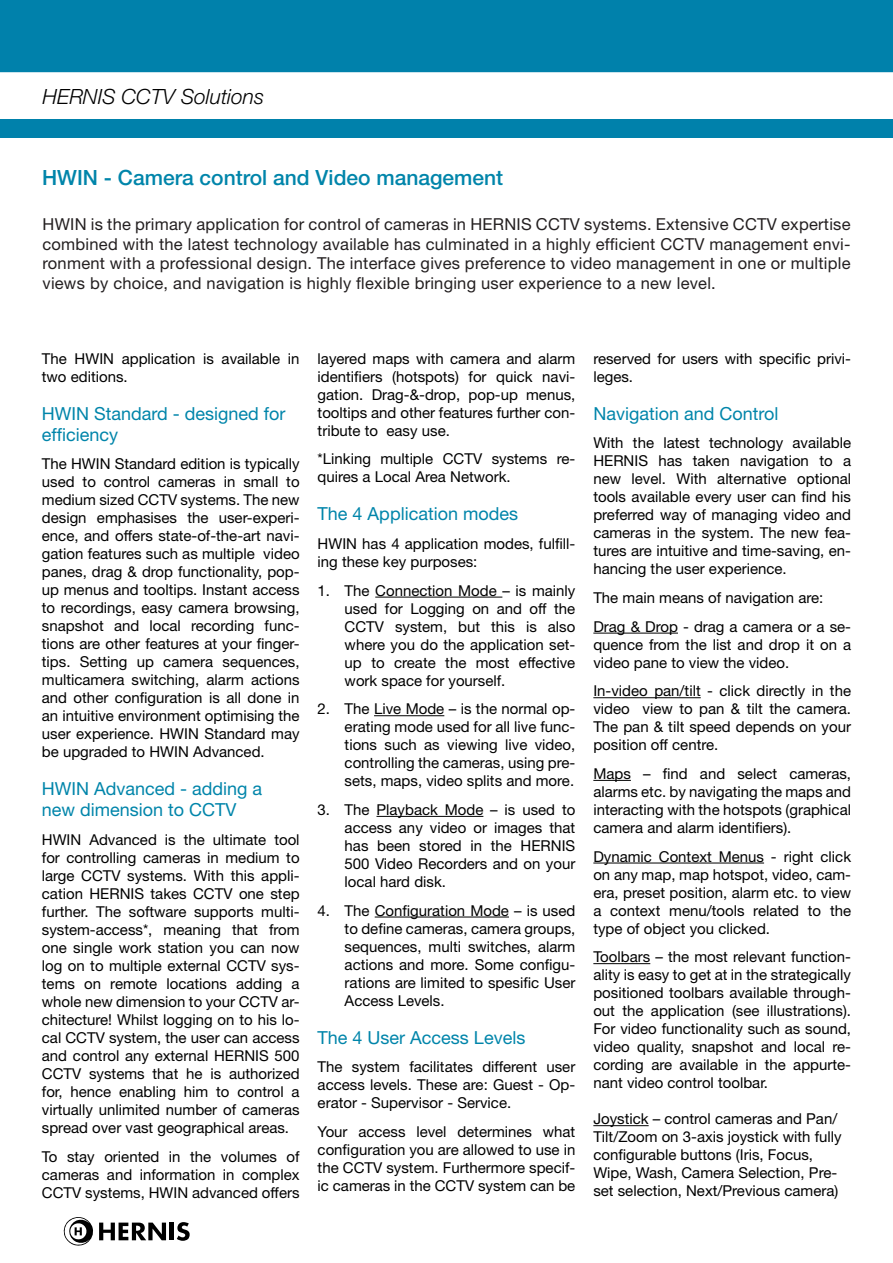
<style>
.page{position:relative;width:893px;height:1263px;background:#fff}
.page>*{position:absolute;margin:0;border:0;box-sizing:border-box;transform-origin:0 0}
.t1{font:500 21px "Helvetica Neue LT Pro";color:#0085aa}
.t2{font:italic 300 21px "Helvetica Neue LT Pro";color:#000}
.t3{font:18px/21px "Helvetica Neue LT Pro";color:#0085aa}
.t4{font:16.5px/19.8px "Helvetica Neue LT Pro";letter-spacing:.015em;color:#231f20;text-align:justify}
.t5{font:15px/18px "Helvetica Neue LT Pro";color:#000;text-align:justify}
</style>
<div class="page">
<div style="left:0;top:0;width:893px;height:72px;background:#0081ab"></div>
<div style="left:0;top:120px;width:893px;height:18px;background:#0081ab"></div>
<hr style="left:170px;top:1222px;width:4px;height:18px;background:#000">
<svg style="left:177px;top:1222px;width:13px;height:19px"></svg>
<svg style="left:64px;top:1217px;width:102px;height:28px"></svg>
<hr style="left:375px;top:597px;width:127px;height:1px;background:#000">
<hr style="left:374px;top:715px;width:70px;height:1px;background:#000">
<hr style="left:376px;top:816px;width:107px;height:1px;background:#000">
<hr style="left:375px;top:917px;width:134px;height:1px;background:#000">
<hr style="left:593px;top:633px;width:85px;height:1px;background:#000">
<hr style="left:593px;top:697px;width:108px;height:1px;background:#000">
<hr style="left:593px;top:780px;width:38px;height:1px;background:#000">
<hr style="left:593px;top:863px;width:171px;height:1px;background:#000">
<hr style="left:593px;top:963px;width:57px;height:1px;background:#000">
<hr style="left:593px;top:1125px;width:56px;height:1px;background:#000">
<h1 class="t2" style="left:43px;top:84px;width:223px">HERNIS CCTV Solutions</h1>
<h1 class="t1" style="left:42px;top:165px;width:463px">HWIN - Camera control and Video management</h1>
<p class="t4" style="left:43px;top:214px;width:810px">HWIN is the primary application for control of cameras in HERNIS CCTV systems. Extensive CCTV expertise combined with the latest technology available has culminated in a highly efficient CCTV management envi&shy;ronment with a professional design. The interface gives preference to video management in one or multiple views by choice, and navigation is highly flexible bringing user experience to a new level.</p>
<p class="t5" style="left:42px;top:349px;width:259px">The HWIN application is available in two editions.</p>
<p class="t3" style="left:42px;top:402px;width:245px">HWIN Standard - designed for efficiency</p>
<p class="t5" style="left:42px;top:455px;width:259px">The HWIN Standard edition is typically used to control cameras in small to medium sized CCTV systems. The new design emphasises the user-experi&shy;ence, and offers state-of-the-art navi&shy;gation features such as multiple video panes, drag &amp; drop functionality, pop&shy;up menus and tooltips. Instant access to recordings, easy camera browsing, snapshot and local recording func&shy;tions are other features at your finger&shy;tips. Setting up camera sequences, multicamera switching, alarm actions and other configuration is all done in an intuitive environment optimising the user experience. HWIN Standard may be upgraded to HWIN Advanced.</p>
<p class="t3" style="left:42px;top:778px;width:222px">HWIN Advanced - adding a new dimension to CCTV</p>
<p class="t5" style="left:42px;top:830px;width:259px">HWIN Advanced is the ultimate tool for controlling cameras in medium to large CCTV systems. With this appli&shy;cation HERNIS takes CCTV one step further. The software supports multi&shy;system-access*, meaning that from one single work station you can now log on to multiple external CCTV sys&shy;tems on remote locations adding a whole new dimension to your CCTV ar&shy;chitecture! Whilst logging on to his lo&shy;cal CCTV system, the user can access and control any external HERNIS 500<br>CCTV systems that he is authorized for, hence enabling him to control a virtually unlimited number of cameras spread over vast geographical areas.</p>
<p class="t5" style="left:42px;top:1147px;width:259px">To stay oriented in the volumes of cameras and information in complex CCTV systems, HWIN advanced offers</p>
<p class="t5" style="left:318px;top:349px;width:259px">layered maps with camera and alarm identifiers (hotspots) for quick navi&shy;gation. Drag-&amp;-drop, pop-up menus, tooltips and other features further con&shy;tribute to easy use.</p>
<p class="t5" style="left:318px;top:450px;width:259px">*Linking multiple CCTV systems re&shy;quires a Local Area Network.</p>
<p class="t3" style="left:318px;top:503px;width:202px">The 4 Application modes</p>
<p class="t5" style="left:318px;top:534px;width:259px">HWIN has 4 application modes, fulfill&shy;ing these key purposes:</p>
<p class="t5" style="left:345px;top:581px;width:232px;text-indent:-27px">1. The Connection Mode – is mainly used for Logging on and off the CCTV system, but this is also where you do the application set&shy;up to create the most effective work space for yourself.</p>
<p class="t5" style="left:345px;top:699px;width:232px;text-indent:-27px">2. The Live Mode – is the normal op&shy;erating mode used for all live func&shy;tions such as viewing live video, controlling the cameras, using pre&shy;sets, maps, video splits and more.</p>
<p class="t5" style="left:345px;top:800px;width:232px;text-indent:-27px">3. The Playback Mode – is used to access any video or images that has been stored in the HERNIS 500 Video Recorders and on your local hard disk.</p>
<p class="t5" style="left:345px;top:901px;width:232px;text-indent:-27px">4. The Configuration Mode – is used to define cameras, camera groups, sequences, multi switches, alarm actions and more. Some configu&shy;rations are limited to spesific User Access Levels.</p>
<p class="t3" style="left:318px;top:1026px;width:209px">The 4 User Access Levels</p>
<p class="t5" style="left:318px;top:1057px;width:259px">The system facilitates different user access levels. These are: Guest - Op&shy;erator - Supervisor - Service.</p>
<p class="t5" style="left:318px;top:1122px;width:259px">Your access level determines what configuration you are allowed to use in the CCTV system. Furthermore specif&shy;ic cameras in the CCTV system can be</p>
<p class="t5" style="left:593px;top:349px;width:259px">reserved for users with specific privi&shy;leges.</p>
<p class="t3" style="left:593px;top:402px;width:187px">Navigation and Control</p>
<p class="t5" style="left:593px;top:434px;width:259px">With the latest technology available HERNIS has taken navigation to a new level. With alternative optional tools available every user can find his preferred way of managing video and cameras in the system. The new fea&shy;tures are intuitive and time-saving, en&shy;hancing the user experience.</p>
<p class="t5" style="left:593px;top:583px;width:259px;line-height:28.7px">The main means of navigation are:<br>Drag &amp; Drop - drag a camera or a se-</p>
<p class="t5" style="left:593px;top:635px;width:259px">quence from the list and drop it on a video pane to view the video.</p>
<p class="t5" style="left:593px;top:681px;width:259px">In-video pan/tilt - click directly in the video view to pan &amp; tilt the camera.<br>The pan &amp; tilt speed depends on your position off centre.</p>
<p class="t5" style="left:593px;top:764px;width:259px">Maps – find and select cameras, alarms etc. by navigating the maps and interacting with the hotspots (graphical camera and alarm identifiers).</p>
<p class="t5" style="left:593px;top:847px;width:259px">Dynamic Context Menus - right click on any map, map hotspot, video, cam&shy;era, preset position, alarm etc. to view a context menu/tools related to the type of object you clicked.</p>
<p class="t5" style="left:593px;top:947px;width:259px">Toolbars – the most relevant function&shy;ality is easy to get at in the strategically positioned toolbars available through&shy;out the application (see illustrations).<br>For video functionality such as sound, video quality, snapshot and local re&shy;cording are available in the appurte&shy;nant video control toolbar.</p>
<p class="t5" style="left:593px;top:1109px;width:250px;text-align:left">Joystick – control cameras and Pan/ Tilt/Zoom on 3-axis joystick with fully configurable buttons (Iris, Focus, Wipe, Wash, Camera Selection, Pre&shy;set selection, Next/Previous camera)</p>
</div>
